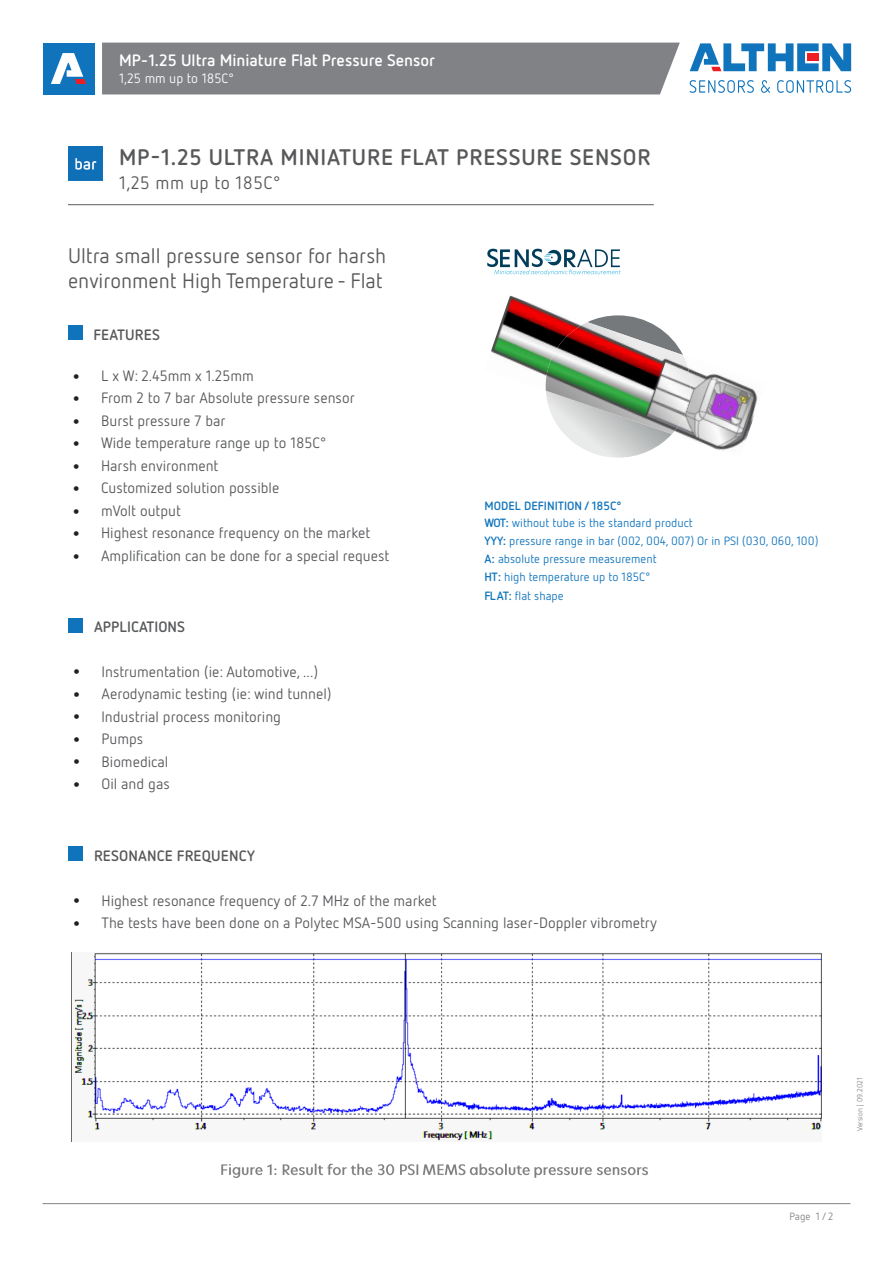
<style>
.page{position:relative;width:893px;height:1263px;background:#fff}
.page>*{position:absolute;margin:0;border:0;box-sizing:border-box;transform-origin:0 0}
.t1{font:700 22.5px "Netto OT";letter-spacing:.035em;color:#57585a}
.FT_10pt_regular{font:21px/25.5px "Netto OT";color:#57585a}
.t2{font:18px "Netto OT";letter-spacing:.025em;color:#57585a}
._1Head_12pf_Bold{font:700 16.5px "Netto OT";color:#fff}
.t3{font:15px "Netto OT";color:#57585a}
.Fliesstext_Head_10p{font:700 15px "Netto OT";letter-spacing:.01em;color:#57585a}
._1Head_12pf_Bold-2{font:13.5px "Netto OT";color:#fff}
.t4{font:12px/18px "Netto OT";color:#1074bc}
.t5{font:10.5px "Netto OT";color:#808285}
.t6{font:7.5px "Netto OT";color:#808285}
.s1{font-size:27px;color:#231f20}
.s2{font-weight:700}
</style>
<div class="page">
<div style="left:102px;top:43px;width:578px;height:51px;background:#808285"></div>
<hr style="left:43px;top:1203px;width:807px;height:1px;background:#808285">
<div style="left:43px;top:43px;width:51px;height:51px;background:#1074bc"></div>
<svg style="left:51px;top:53px;width:35px;height:31px"></svg>
<svg style="left:690px;top:80px;width:64px;height:13px"></svg>
<svg style="left:761px;top:80px;width:9px;height:13px"></svg>
<svg style="left:777px;top:80px;width:74px;height:13px"></svg>
<svg style="left:690px;top:43px;width:161px;height:28px"></svg>
<hr style="left:68px;top:204px;width:586px;height:1px;background:#6c6d70">
<img style="left:68px;top:147px;width:34px;height:34px">
<div style="left:68px;top:618px;width:15px;height:14px;background:#1074bc"></div>
<div style="left:68px;top:325px;width:15px;height:15px;background:#1074bc"></div>
<div style="left:68px;top:846px;width:15px;height:15px;background:#1074bc"></div>
<img style="left:71px;top:952px;width:751px;height:189px">
<img style="left:221px;top:1163px;width:198px;height:15px">
<img style="left:423px;top:1164px;width:21px;height:11px">
<img style="left:445px;top:1164px;width:21px;height:12px">
<img style="left:469px;top:1163px;width:61px;height:13px">
<img style="left:534px;top:1167px;width:114px;height:11px">
<img style="left:491px;top:295px;width:267px;height:162px">
<img style="left:546px;top:322px;width:144px;height:112px">
<img style="left:487px;top:248px;width:134px;height:27px">
<p class="_1Head_12pf_Bold" style="left:119px;top:50px;width:318px">MP-1.25 Ultra Miniature Flat Pressure Sensor</p>
<p class="_1Head_12pf_Bold-2" style="left:119px;top:70px;width:117px">1,25 mm up to 185C°</p>
<p class="t1" style="left:119px;top:142px;width:533px">MP-1.25 ULTRA MINIATURE FLAT PRESSURE SENSOR</p>
<p class="t2" style="left:119px;top:171px;width:163px">1,25 mm up to 185C°</p>
<p class="FT_10pt_regular" style="left:68px;top:242px;width:320px">Ultra small pressure sensor for harsh environment High Temperature - Flat</p>
<p class="Fliesstext_Head_10p" style="left:94px;top:326px;width:68px">FEATURES</p>
<p class="t3" style="left:69px;top:366px;width:186px"><span class="s1">•</span> L x W: 2.45mm x 1.25mm</p>
<p class="t3" style="left:69px;top:389px;width:287px"><span class="s1">•</span> From 2 to 7 bar Absolute pressure sensor</p>
<p class="t3" style="left:69px;top:411px;width:158px"><span class="s1">•</span> Burst pressure 7 bar</p>
<p class="t3" style="left:69px;top:434px;width:259px"><span class="s1">•</span> Wide temperature range up to 185C°</p>
<p class="t3" style="left:69px;top:456px;width:151px"><span class="s1">•</span> Harsh environment</p>
<p class="t3" style="left:69px;top:479px;width:212px"><span class="s1">•</span> Customized solution possible</p>
<p class="t3" style="left:69px;top:501px;width:113px"><span class="s1">•</span> mVolt output</p>
<p class="t3" style="left:69px;top:524px;width:303px"><span class="s1">•</span> Highest resonance frequency on the market</p>
<p class="t3" style="left:69px;top:546px;width:322px"><span class="s1">•</span> Amplification can be done for a special request</p>
<p class="Fliesstext_Head_10p" style="left:94px;top:618px;width:93px">APPLICATIONS</p>
<p class="t3" style="left:70px;top:662px;width:250px"><span class="s1">•</span> Instrumentation (ie: Automotive, ...)</p>
<p class="t3" style="left:70px;top:685px;width:263px"><span class="s1">•</span> Aerodynamic testing (ie: wind tunnel)</p>
<p class="t3" style="left:70px;top:707px;width:213px"><span class="s1">•</span> lndustrial process monitoring</p>
<p class="t3" style="left:70px;top:730px;width:75px"><span class="s1">•</span> Pumps</p>
<p class="t3" style="left:70px;top:752px;width:100px"><span class="s1">•</span> Biomedical</p>
<p class="t3" style="left:70px;top:775px;width:102px"><span class="s1">•</span> Oil and gas</p>
<p class="t4" style="left:485px;top:496px;width:335px"><span class="s2">MODEL DEFINITION / 185C°<br>WOT:</span> without tube is the standard product<br><span class="s2">YYY:</span> pressure range in bar (002, 004, 007) Or in PSI (030, 060, 100)<br><span class="s2">A:</span> absolute pressure measurement<br><span class="s2">HT:</span> high temperature up to 185C°<br><span class="s2">FLAT:</span> flat shape</p>
<p class="Fliesstext_Head_10p" style="left:94px;top:846px;width:163px">RESONANCE FREQUENCY</p>
<p class="t3" style="left:70px;top:891px;width:369px"><span class="s1">•</span> Highest resonance frequency of 2.7 MHz of the market</p>
<p class="t3" style="left:70px;top:914px;width:589px"><span class="s1">•</span> The tests have been done on a Polytec MSA-500 using Scanning laser-Doppler vibrometry</p>
<p class="t6" style="left:855px;top:1131px;width:55px;rotate:-90deg">Version | 09.2021</p>
<p class="t5" style="left:789px;top:1210px;width:45px">Page 1 / 2</p>
</div>
